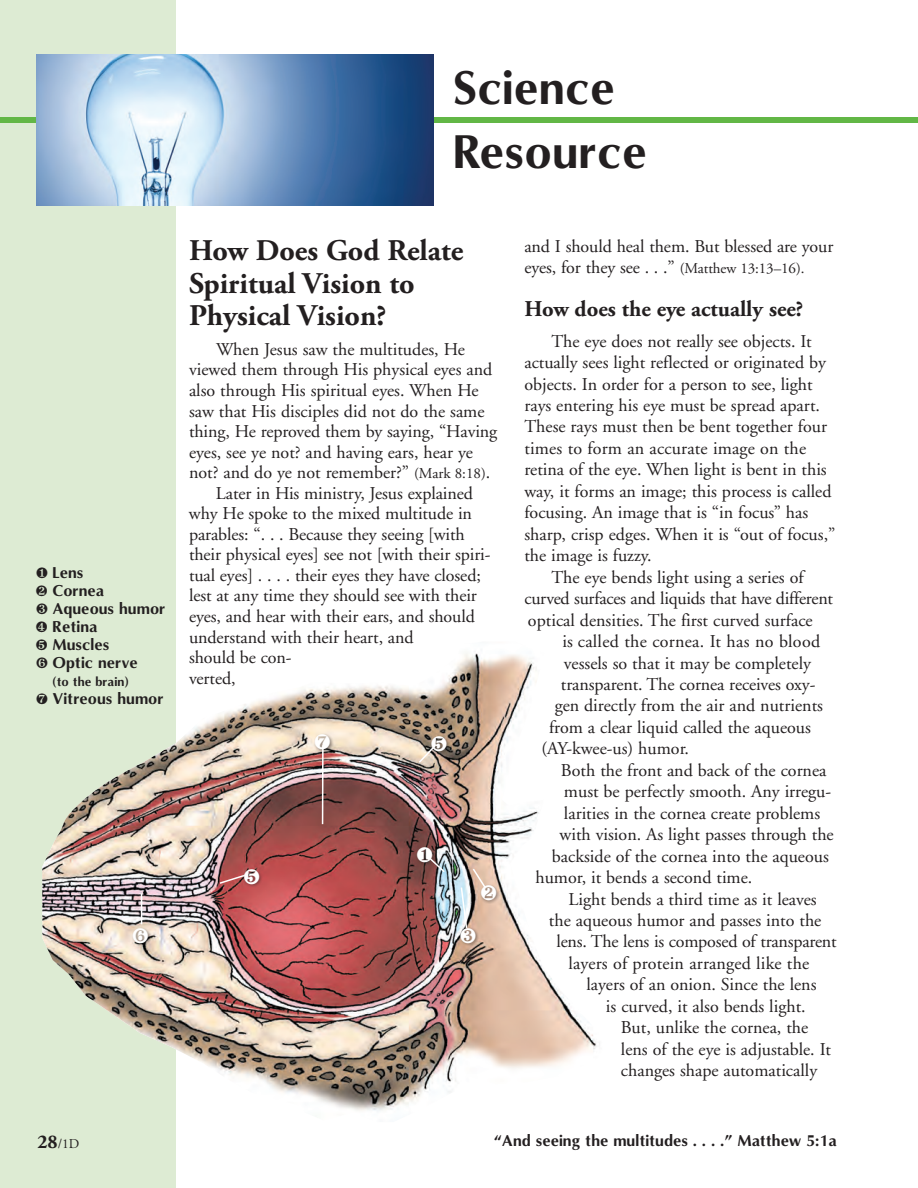
<style>
.page{position:relative;width:918px;height:1188px;background:#fff}
.page>*{position:absolute;margin:0;border:0;box-sizing:border-box;transform-origin:0 0}
.Headings{font:700 45px/64.5px "Omni";color:#231f20}
._1_Headings{font:700 30px/32.5px "Adobe Garamond Pro";color:#231f20}
._3_Subheadings{font:700 22.5px "Adobe Garamond Pro";color:#231f20}
.t1{font:21px "Zapf Dingbats";color:#fff}
._5_Body_Text{font:18px/20.5px "Adobe Garamond";color:#231f20}
._4_Body_Text_first_P{font:18px/21.5px "Adobe Garamond";color:#231f20}
.Body_Text{font:700 15px "Omni";color:#231f20}
.t2{font:13.5px "Adobe Garamond";color:#231f20}
.t3{font:700 12px "Omni";color:#231f20}
.s1{font-size:15px}
.s2{font-family:"Adobe Garamond Pro";font-weight:700;font-size:19.5px}
</style>
<div class="page">
<div style="left:0;top:0;width:176px;height:1188px;background:#ddebd3"></div>
<div style="left:0;top:117px;width:918px;height:6px;background:#62b746"></div>
<svg style="left:36px;top:54px;width:398px;height:152px"></svg>
<img style="left:42px;top:653px;width:555px;height:458px">
<div style="left:480px;top:884px;width:20px;height:20px;background:#231f20;opacity:.5"></div>
<div style="left:430px;top:735px;width:21px;height:20px;background:#231f20;opacity:.5"></div>
<div style="left:313px;top:733px;width:21px;height:20px;background:#231f20;opacity:.5"></div>
<hr style="left:322px;top:745px;width:2px;height:79px;background:#fff">
<hr style="left:141px;top:893px;width:1px;height:31px;background:#fff">
<div style="left:131px;top:927px;width:21px;height:20px;background:#231f20;opacity:.5"></div>
<div style="left:416px;top:846px;width:20px;height:20px;background:#231f20;opacity:.5"></div>
<div style="left:459px;top:927px;width:21px;height:20px;background:#231f20;opacity:.5"></div>
<div style="left:243px;top:868px;width:20px;height:20px;background:#231f20;opacity:.5"></div>
<svg style="left:42px;top:658px;width:5px;height:10px"></svg>
<svg style="left:42px;top:694px;width:5px;height:10px"></svg>
<svg style="left:315px;top:734px;width:15px;height:16px"></svg>
<svg style="left:417px;top:737px;width:30px;height:27px"></svg>
<svg style="left:133px;top:928px;width:15px;height:15px"></svg>
<svg style="left:417px;top:848px;width:29px;height:26px"></svg>
<svg style="left:460px;top:867px;width:27px;height:76px"></svg>
<svg style="left:218px;top:869px;width:41px;height:16px"></svg>
<p class="Headings" style="left:453px;top:55px;width:196px">Science<br>Resource</p>
<p class="Body_Text" style="left:52px;top:563px;width:33px">Lens</p>
<p class="Body_Text" style="left:36px;top:581px;width:70px">• Cornea</p>
<p class="Body_Text" style="left:52px;top:599px;width:115px">Aqueous humor</p>
<p class="Body_Text" style="left:52px;top:617px;width:47px">Retina</p>
<p class="Body_Text" style="left:52px;top:635px;width:59px">Muscles</p>
<p class="Body_Text" style="left:52px;top:653px;width:87px">Optic nerve</p>
<p class="t3" style="left:52px;top:674px;width:78px">(to the brain)</p>
<p class="Body_Text" style="left:52px;top:689px;width:113px">Vitreous humor</p>
<p class="_1_Headings" style="left:189px;top:235px;width:276px">How Does God Relate<br>Spiritual Vision to<br>Physical Vision?</p>
<p class="_4_Body_Text_first_P" style="left:189px;top:339px;width:310px;line-height:20.5px;text-indent:27px">When Jesus saw the multitudes, He viewed them through His physical eyes and also through His spiritual eyes. When He saw that His disciples did not do the same thing, He reproved them by saying, “Having eyes, see ye not? and having ears, hear ye not? and do ye not remember?” <span class="s1">(Mark 8:18)</span>.</p>
<p class="_5_Body_Text" style="left:189px;top:483px;width:303px;text-indent:27px">Later in His ministry, Jesus explained why He spoke to the mixed multitude in parables: “. . . Because they seeing [with their physical eyes] see not [with their spiri&shy;tual eyes] . . . . their eyes they have closed; lest at any time they should see with their eyes, and hear with their ears, and should understand with their heart, and<br>should be con-<br>verted,</p>
<p class="t1" style="left:481px;top:883px;width:18px">•</p>
<p class="_5_Body_Text" style="left:524px;top:237px;width:310px">and I should heal them. But blessed are your eyes, for they see . . .” <span class="s1">(Matthew 13:13–16).</span></p>
<p class="_3_Subheadings" style="left:524px;top:296px;width:281px">How does the eye actually see?</p>
<p class="_4_Body_Text_first_P" style="left:524px;top:331px;width:313px;text-indent:27px">The eye does not really see objects. It actually sees light reflected or originated by objects. In order for a person to see, light rays entering his eye must be spread apart.<br>These rays must then be bent together four times to form an accurate image on the retina of the eye. When light is bent in this way, it forms an image; this process is called focusing. An image that is “in focus” has sharp, crisp edges. When it is “out of focus,” the image is fuzzy.</p>
<p class="_5_Body_Text" style="left:551px;top:567px;width:254px">The eye bends light using a series of</p>
<p class="_5_Body_Text" style="left:524px;top:589px;width:310px">curved surfaces and liquids that have different</p>
<p class="_5_Body_Text" style="left:528px;top:610px;width:286px">optical densities. The first curved surface</p>
<p class="_5_Body_Text" style="left:562px;top:632px;width:259px">is called the cornea. It has no blood</p>
<p class="_5_Body_Text" style="left:564px;top:653px;width:249px">vessels so that it may be completely</p>
<p class="_5_Body_Text" style="left:561px;top:674px;width:256px">transparent. The cornea receives oxy-</p>
<p class="_5_Body_Text" style="left:555px;top:696px;width:270px">gen directly from the air and nutrients</p>
<p class="_5_Body_Text" style="left:549px;top:717px;width:263px">from a clear liquid called the aqueous</p>
<p class="_5_Body_Text" style="left:541px;top:739px;width:149px">(AY-kwee-us) humor.</p>
<p class="_5_Body_Text" style="left:561px;top:760px;width:267px">Both the front and back of the cornea</p>
<p class="_5_Body_Text" style="left:564px;top:782px;width:269px">must be perfectly smooth. Any irregu-</p>
<p class="_5_Body_Text" style="left:564px;top:803px;width:258px">larities in the cornea create problems</p>
<p class="_5_Body_Text" style="left:559px;top:825px;width:276px">with vision. As light passes through the</p>
<p class="_5_Body_Text" style="left:552px;top:846px;width:278px">backside of the cornea into the aqueous</p>
<p class="_5_Body_Text" style="left:535px;top:868px;width:218px">humor, it bends a second time.</p>
<p class="_5_Body_Text" style="left:568px;top:889px;width:250px">Light bends a third time as it leaves</p>
<p class="_5_Body_Text" style="left:549px;top:910px;width:274px">the aqueous humor and passes into the</p>
<p class="_5_Body_Text" style="left:556px;top:932px;width:282px">lens. The lens is composed of transparent</p>
<p class="_5_Body_Text" style="left:568px;top:953px;width:242px">layers of protein arranged like the</p>
<p class="_5_Body_Text" style="left:586px;top:975px;width:232px">layers of an onion. Since the lens</p>
<p class="_5_Body_Text" style="left:606px;top:996px;width:201px">is curved, it also bends light.</p>
<p class="_5_Body_Text" style="left:621px;top:1018px;width:189px">But, unlike the cornea, the</p>
<p class="_5_Body_Text" style="left:621px;top:1039px;width:211px">lens of the eye is adjustable. It</p>
<p class="_5_Body_Text" style="left:621px;top:1061px;width:198px">changes shape automatically</p>
<p class="t2" style="left:38px;top:1137px;width:43px"><span class="s2">28</span>/1D</p>
<p class="Body_Text" style="left:494px;top:1131px;width:345px">“And seeing the multitudes . . . .” Matthew 5:1a</p>
</div>
